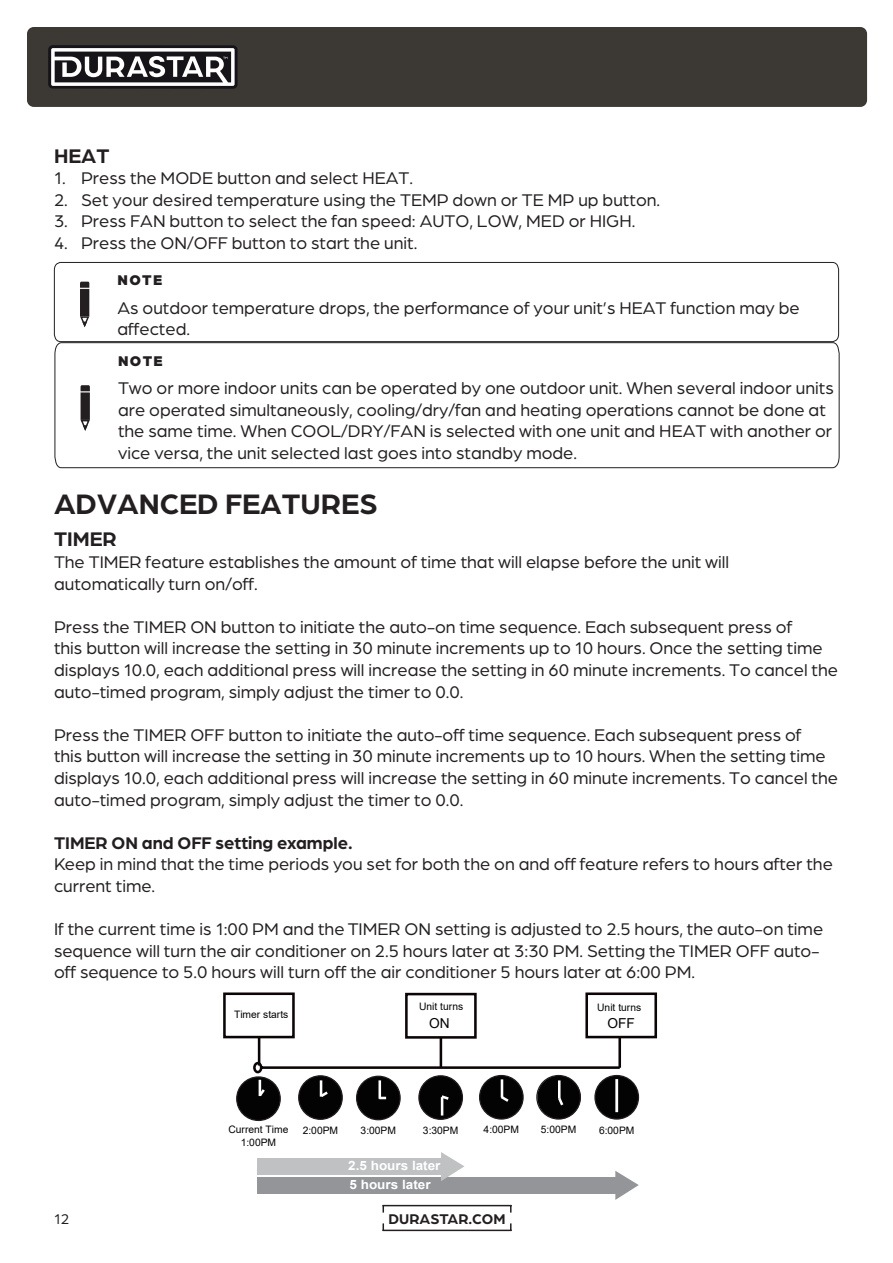
<style>
.page{position:relative;width:893px;height:1263px;background:#fff}
.page>*{position:absolute;margin:0;border:0;box-sizing:border-box;transform-origin:0 0}
.Main_Headers{font:700 30px "Arboria";color:#231f20}
.t1{font:700 21px "Arboria";color:#231f20}
.t2{font:18px/21.6px "Arboria";color:#231f20}
.t3{font:700 18px "Arboria";color:#231f20}
.t4{font:700 15px "Arboria";color:#231f20}
.t5{font:900 15px "Arboria";letter-spacing:.09em;color:#231f20}
.t6{font:15px "Arboria";color:#231f20}
.t7{font:13.65px "Arial";color:#030303}
.t8{font:700 12.75px/18.9px "Arial";color:#fff;scale:1.05 1}
.t9{font:10.35px/13px "Arial";color:#030303;text-align:center}
</style>
<div class="page">
<div style="left:27px;top:27px;width:840px;height:80px;background:#3c3935;border-radius:7px"></div>
<svg style="left:48px;top:45px;width:190px;height:44px;background:#6d6c6e"></svg>
<hr style="left:383px;top:1205px;width:128px;height:1px;background:#231f20">
<svg style="left:510px;top:1205px;width:2px;height:7px"></svg>
<hr style="left:383px;top:1229px;width:128px;height:2px;background:#231f20">
<svg style="left:510px;top:1223px;width:2px;height:8px"></svg>
<svg style="left:54px;top:342px;width:786px;height:126px"></svg>
<svg style="left:81px;top:385px;width:9px;height:6px"></svg>
<svg style="left:80px;top:419px;width:11px;height:14px"></svg>
<div style="left:81px;top:392px;width:9px;height:28px;background:#231f20"></div>
<svg style="left:54px;top:262px;width:785px;height:80px"></svg>
<svg style="left:80px;top:282px;width:9px;height:6px"></svg>
<svg style="left:79px;top:315px;width:11px;height:14px"></svg>
<div style="left:80px;top:289px;width:9px;height:27px;background:#231f20"></div>
<div style="left:237px;top:1077px;width:43px;height:43px;background:#030303;border-radius:50%"></div>
<div style="left:236px;top:1076px;width:45px;height:45px;border:1px solid #221c1d;border-radius:50%"></div>
<div style="left:595px;top:1075px;width:43px;height:44px;background:#030303;border-radius:50%"></div>
<div style="left:594px;top:1075px;width:45px;height:44px;border:1px solid #221c1d;border-radius:50%"></div>
<svg style="left:357px;top:1076px;width:43px;height:44px"></svg>
<div style="left:480px;top:1075px;width:43px;height:44px;background:#030303;border-radius:50%"></div>
<div style="left:479px;top:1075px;width:45px;height:44px;border:1px solid #221c1d;border-radius:50%"></div>
<div style="left:537px;top:1075px;width:44px;height:44px;background:#030303;border-radius:50%"></div>
<div style="left:536px;top:1075px;width:45px;height:44px;border:1px solid #221c1d;border-radius:50%"></div>
<div style="left:585px;top:992px;width:72px;height:46px;border:3px solid #0c0506"></div>
<div style="left:405px;top:993px;width:72px;height:46px;border:3px solid #0c0506"></div>
<div style="left:223px;top:992px;width:72px;height:46px;border:3px solid #0c0506"></div>
<hr style="left:618px;top:1038px;width:3px;height:30px;background:#0c0506">
<hr style="left:440px;top:1038px;width:2px;height:30px;background:#0c0506">
<hr style="left:258px;top:1037px;width:2px;height:28px;background:#0c0506">
<div style="left:257px;top:1158px;width:187px;height:16px;background:#bfc1c3"></div>
<div style="left:258px;top:1177px;width:360px;height:16px;background:#939598"></div>
<svg style="left:441px;top:1152px;width:23px;height:29px"></svg>
<div style="left:299px;top:1076px;width:43px;height:43px;background:#030303;border-radius:50%"></div>
<svg style="left:419px;top:1076px;width:43px;height:43px"></svg>
<svg style="left:252px;top:1060px;width:370px;height:55px"></svg>
<svg style="left:615px;top:1171px;width:24px;height:29px"></svg>
<p class="t1" style="left:54px;top:141px;width:57px">HEAT</p>
<p class="t2" style="left:54px;top:167px;width:361px">1. Press the MODE button and select HEAT.</p>
<p class="t2" style="left:54px;top:188px;width:608px">2. Set your desired temperature using the TEMP down or TE MP up button.</p>
<p class="t2" style="left:54px;top:210px;width:583px">3. Press FAN button to select the fan speed: AUTO, LOW, MED or HIGH.</p>
<p class="t2" style="left:54px;top:231px;width:365px">4. Press the ON/OFF button to start the unit.</p>
<p class="t5" style="left:117px;top:270px;width:46px">NOTE</p>
<p class="t2" style="left:117px;top:296px;width:684px">As outdoor temperature drops, the performance of your unit’s HEAT function may be affected.</p>
<p class="t5" style="left:118px;top:350px;width:46px">NOTE</p>
<p class="t2" style="left:118px;top:376px;width:717px">Two or more indoor units can be operated by one outdoor unit. When several indoor units are operated simultaneously, cooling/dry/fan and heating operations cannot be done at the same time. When COOL/DRY/FAN is selected with one unit and HEAT with another or vice versa, the unit selected last goes into standby mode.</p>
<p class="Main_Headers" style="left:54px;top:484px;width:325px">ADVANCED FEATURES</p>
<p class="t1" style="left:54px;top:525px;width:64px">TIMER</p>
<p class="t2" style="left:54px;top:550px;width:677px">The TIMER feature establishes the amount of time that will elapse before the unit will automatically turn on/off.</p>
<p class="t2" style="left:54px;top:615px;width:786px">Press the TIMER ON button to initiate the auto-on time sequence. Each subsequent press of<br>this button will increase the setting in 30 minute increments up to 10 hours. Once the setting time displays 10.0, each additional press will increase the setting in 60 minute increments. To cancel the auto-timed program, simply adjust the timer to 0.0.</p>
<p class="t2" style="left:54px;top:723px;width:786px">Press the TIMER OFF button to initiate the auto-off time sequence. Each subsequent press of<br>this button will increase the setting in 30 minute increments up to 10 hours. When the setting time displays 10.0, each additional press will increase the setting in 60 minute increments. To cancel the auto-timed program, simply adjust the timer to 0.0.</p>
<p class="t3" style="left:54px;top:830px;width:300px">TIMER ON and OFF setting example.</p>
<p class="t2" style="left:54px;top:853px;width:780px">Keep in mind that the time periods you set for both the on and off feature refers to hours after the current time.</p>
<p class="t2" style="left:54px;top:918px;width:771px">If the current time is 1:00 PM and the TIMER ON setting is adjusted to 2.5 hours, the auto-on time sequence will turn the air conditioner on 2.5 hours later at 3:30 PM. Setting the TIMER OFF auto&shy;off sequence to 5.0 hours will turn off the air conditioner 5 hours later at 6:00 PM.</p>
<p class="t9" style="left:234px;top:1007px;width:56px">Timer starts</p>
<p class="t9" style="left:419px;top:1000px;width:46px">Unit turns</p>
<p class="t7" style="left:429px;top:1014px;width:22px">ON</p>
<p class="t9" style="left:597px;top:1001px;width:46px">Unit turns</p>
<p class="t7" style="left:607px;top:1013px;width:29px">OFF</p>
<p class="t9" style="left:228px;top:1123px;width:62px">Current Time<br>1:00PM</p>
<p class="t9" style="left:303px;top:1124px;width:37px">2:00PM</p>
<p class="t9" style="left:361px;top:1124px;width:37px">3:00PM</p>
<p class="t9" style="left:484px;top:1123px;width:37px">4:00PM</p>
<p class="t9" style="left:541px;top:1123px;width:37px">5:00PM</p>
<p class="t9" style="left:599px;top:1123px;width:37px">6:00PM</p>
<p class="t9" style="left:423px;top:1123px;width:37px">3:30PM</p>
<p class="t8" style="left:348px;top:1156px;width:89px">2.5 hours later<br>5 hours later</p>
<p class="t6" style="left:54px;top:1209px;width:17px">12</p>
<p class="t4" style="left:389px;top:1208px;width:118px">DURASTAR.COM</p>
</div>
